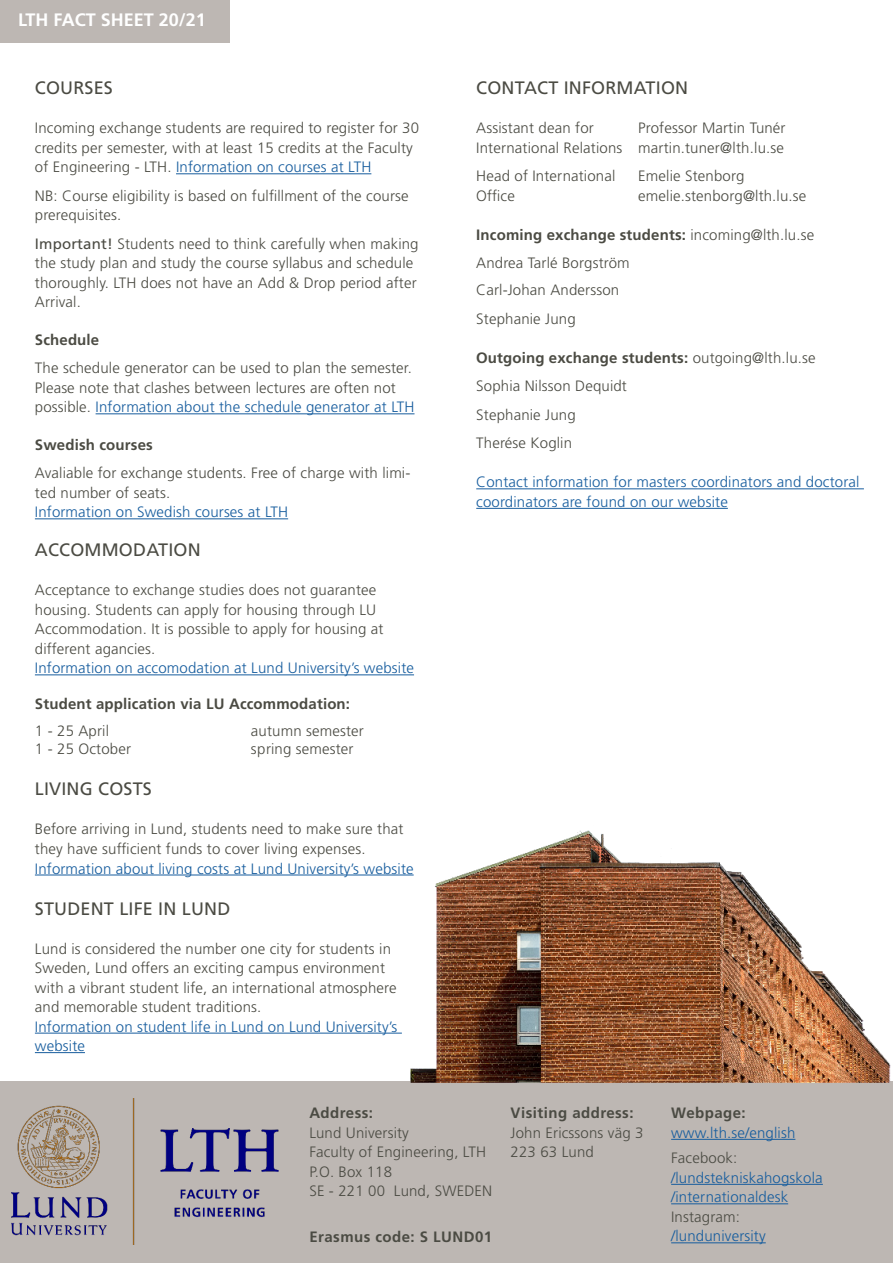
<style>
.page{position:relative;width:893px;height:1263px;background:#fff}
.page>*{position:absolute;margin:0;border:0;box-sizing:border-box;transform-origin:0 0}
.t1{font:18px "Frutiger LT Std";letter-spacing:.01em;color:#4b4b43}
.t2{font:700 18px "Frutiger LT Std";color:#fff}
.t3{font:300 15px/19.5px "Frutiger LT Std";letter-spacing:.01em;color:#4b4b43}
.t4{font:300 15px/19.5px "Frutiger LT Std";letter-spacing:.01em;color:#175d9e}
.t5{font:700 15px "Frutiger LT Std";letter-spacing:.01em;color:#4b4b43}
.t6{font:700 15px "Frutiger LT Std";letter-spacing:.03em;color:#4b4b43}
.s1{color:#175d9e}
.s2{font-weight:400}
.s3{font-weight:300}
</style>
<div class="page">
<div style="left:0;top:1081px;width:893px;height:182px;background:#bdb7b3"></div>
<img style="left:12px;top:1099px;width:266px;height:146px">
<hr style="left:671px;top:1139px;width:124px;height:1px;background:#175d9e">
<hr style="left:671px;top:1184px;width:152px;height:1px;background:#175d9e">
<hr style="left:671px;top:1203px;width:117px;height:1px;background:#175d9e">
<hr style="left:671px;top:1242px;width:95px;height:1px;background:#175d9e">
<hr style="left:176px;top:173px;width:195px;height:1px;background:#175d9e">
<hr style="left:96px;top:413px;width:318px;height:1px;background:#175d9e">
<hr style="left:35px;top:518px;width:253px;height:1px;background:#175d9e">
<hr style="left:35px;top:674px;width:379px;height:1px;background:#175d9e">
<hr style="left:35px;top:875px;width:379px;height:1px;background:#175d9e">
<hr style="left:35px;top:1033px;width:367px;height:1px;background:#175d9e">
<hr style="left:35px;top:1052px;width:50px;height:1px;background:#175d9e">
<img style="left:401px;top:830px;width:490px;height:253px">
<hr style="left:476px;top:488px;width:388px;height:1px;background:#175d9e">
<hr style="left:476px;top:508px;width:252px;height:1px;background:#175d9e">
<div style="left:0;top:0;width:229px;height:43px;background:#bdb7b3"></div>
<p class="t2" style="left:18px;top:9px;width:189px">LTH FACT SHEET 20/21</p>
<p class="t1" style="left:35px;top:77px;width:80px">COURSES</p>
<p class="t3" style="left:35px;top:119px;width:386px">Incoming exchange students are required to register for 30 credits per semester, with at least 15 credits at the Faculty of Engineering - LTH. <span class="s1">Information on courses at LTH</span></p>
<p class="t3" style="left:35px;top:186px;width:375px">NB: Course eligibility is based on fulfillment of the course prerequisites.</p>
<p class="t3" style="left:35px;top:234px;width:385px"><span class="s2">Important!</span> Students need to think carefully when making the study plan and study the course syllabus and schedule thoroughly. LTH does not have an Add &amp; Drop period after Arrival.</p>
<p class="t5" style="left:35px;top:331px;width:66px">Schedule</p>
<p class="t3" style="left:35px;top:359px;width:381px">The schedule generator can be used to plan the semester.<br>Please note that clashes between lectures are often not possible. <span class="s1">Information about the schedule generator at LTH</span></p>
<p class="t5" style="left:35px;top:436px;width:119px">Swedish courses</p>
<p class="t3" style="left:35px;top:464px;width:377px">Avaliable for exchange students. Free of charge with limi&shy;ted number of seats.<br><span class="s1">Information on Swedish courses at LTH</span></p>
<p class="t1" style="left:35px;top:539px;width:167px">ACCOMMODATION</p>
<p class="t3" style="left:35px;top:581px;width:381px">Acceptance to exchange studies does not guarantee housing. Students can apply for housing through LU Accommodation. It is possible to apply for housing at different agancies.<br><span class="s1">Information on accomodation at Lund University’s website</span></p>
<p class="t5" style="left:35px;top:695px;width:317px">Student application via LU Accommodation:</p>
<p class="t3" style="left:35px;top:722px;width:76px">1 - 25 April</p>
<p class="t3" style="left:251px;top:722px;width:114px">autumn semester</p>
<p class="t3" style="left:35px;top:740px;width:98px">1 - 25 October</p>
<p class="t3" style="left:251px;top:740px;width:104px">spring semester</p>
<p class="t1" style="left:35px;top:779px;width:119px">LIVING COSTS</p>
<p class="t3" style="left:35px;top:820px;width:370px">Before arriving in Lund, students need to make sure that they have sufficient funds to cover living expenses.</p>
<p class="t4" style="left:35px;top:859px;width:380px">Information about living costs at Lund University’s website</p>
<p class="t1" style="left:35px;top:898px;width:197px">STUDENT LIFE IN LUND</p>
<p class="t3" style="left:35px;top:939px;width:364px">Lund is considered the number one city for students in Sweden, Lund offers an exciting campus environment with a vibrant student life, an international atmosphere and memorable student traditions.<br><span class="s1">Information on student life in Lund on Lund University’s website</span></p>
<p class="t1" style="left:476px;top:77px;width:213px">CONTACT INFORMATION</p>
<p class="t3" style="left:476px;top:119px;width:119px">Assistant dean for</p>
<p class="t3" style="left:638px;top:119px;width:149px">Professor Martin Tunér</p>
<p class="t3" style="left:476px;top:138px;width:309px">International Relations martin.tuner@lth.lu.se</p>
<p class="t3" style="left:476px;top:167px;width:141px">Head of International</p>
<p class="t3" style="left:638px;top:167px;width:108px">Emelie Stenborg</p>
<p class="t3" style="left:476px;top:186px;width:40px">Office</p>
<p class="t3" style="left:638px;top:186px;width:170px">emelie.stenborg@lth.lu.se</p>
<p class="t5" style="left:476px;top:226px;width:339px">Incoming exchange students: <span class="s3">incoming@lth.lu.se</span></p>
<p class="t3" style="left:476px;top:254px;width:155px">Andrea Tarlé Borgström</p>
<p class="t3" style="left:476px;top:281px;width:144px">Carl-Johan Andersson</p>
<p class="t3" style="left:476px;top:309px;width:101px">Stephanie Jung</p>
<p class="t5" style="left:476px;top:349px;width:341px">Outgoing exchange students: <span class="s3">outgoing@lth.lu.se</span></p>
<p class="t3" style="left:476px;top:377px;width:152px">Sophia Nilsson Dequidt</p>
<p class="t3" style="left:476px;top:405px;width:101px">Stephanie Jung</p>
<p class="t3" style="left:476px;top:434px;width:97px">Therése Koglin</p>
<p class="t4" style="left:476px;top:473px;width:385px">Contact information for masters coordinators and doctoral coordinators are found on our website</p>
<p class="t6" style="left:309px;top:1104px;width:65px">Address:</p>
<p class="t3" style="left:309px;top:1123px;width:101px">Lund University</p>
<p class="t3" style="left:309px;top:1142px;width:178px">Faculty of Engineering, LTH</p>
<p class="t3" style="left:309px;top:1162px;width:84px">P.O. Box 118</p>
<p class="t3" style="left:309px;top:1181px;width:184px">SE - 221 00 Lund, SWEDEN</p>
<p class="t6" style="left:511px;top:1104px;width:124px">Visiting address:</p>
<p class="t3" style="left:511px;top:1123px;width:134px">John Ericssons väg 3</p>
<p class="t3" style="left:511px;top:1142px;width:85px">223 63 Lund</p>
<p class="t6" style="left:671px;top:1104px;width:76px">Webpage:</p>
<p class="t4" style="left:671px;top:1123px;width:126px">www.lth.se/english</p>
<p class="t3" style="left:671px;top:1148px;width:68px">Facebook:</p>
<p class="t4" style="left:671px;top:1168px;width:153px">/lundstekniskahogskola</p>
<p class="t4" style="left:671px;top:1187px;width:118px">/internationaldesk</p>
<p class="t3" style="left:671px;top:1207px;width:70px">Instagram:</p>
<p class="t6" style="left:309px;top:1228px;width:184px">Erasmus code: S LUND01</p>
<p class="t4" style="left:671px;top:1226px;width:96px">/lunduniversity</p>
</div>
